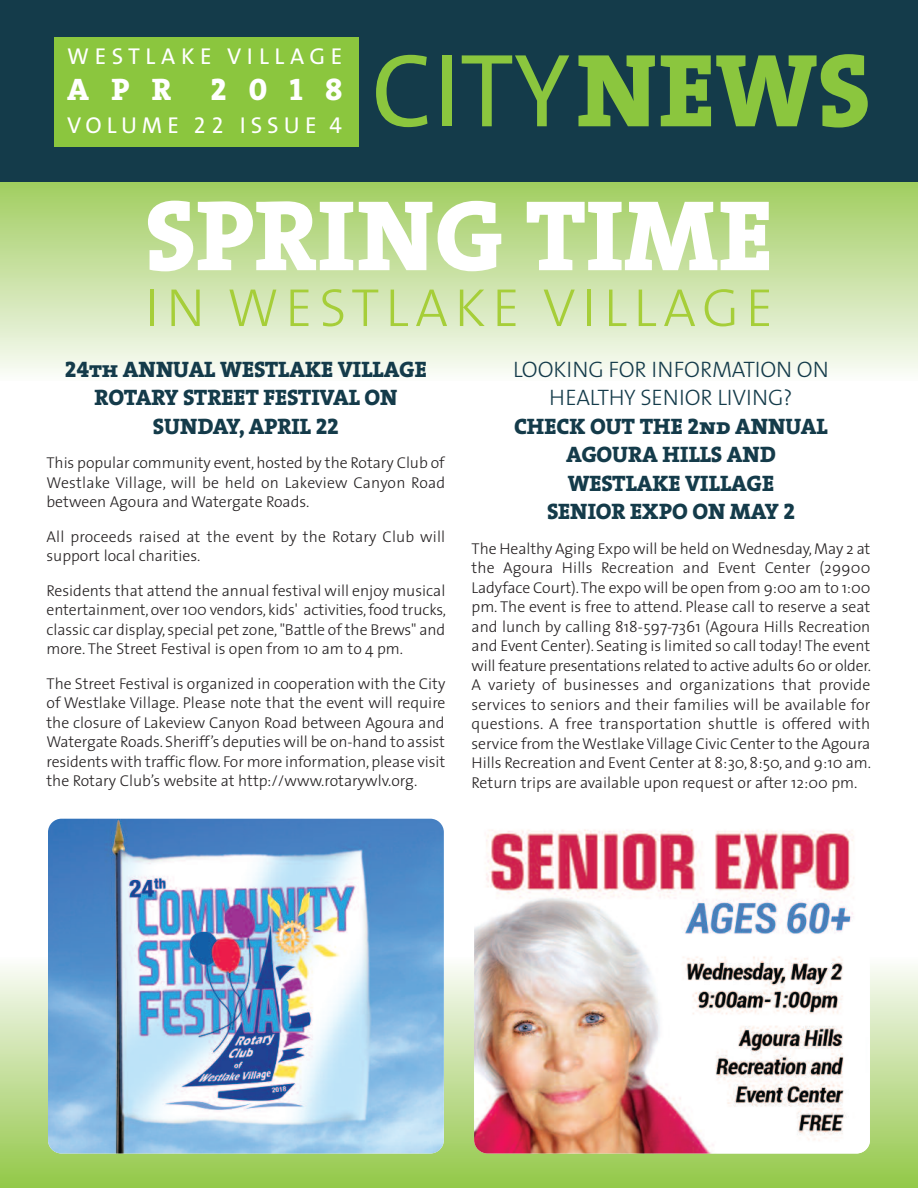
<style>
.page{position:relative;width:918px;height:1188px;background:#fff}
.page>*{position:absolute;margin:0;border:0;box-sizing:border-box;transform-origin:0 0}
.t1{font:105px "The Sans Caps";color:#8bc63e}
.t2{font:800 101.25px "The Serif";color:#fff}
.t3{font:300 54px "The Sans";letter-spacing:.125em;color:#a6ce39}
.t4{font:31.35px "The Serif Extra Bold Caps";letter-spacing:.715em;color:#fff}
.t5{font:23.1px "The Sans Caps";letter-spacing:.235em;color:#fff}
.t6{font:23.1px "The Sans Caps";letter-spacing:.215em;color:#fff}
.t7{font:22.5px/28.5px "The Serif Extra Bold Caps";letter-spacing:-.005em;color:#143b4a;text-align:center}
.t8{font:300 22.5px/28.5px "The Sans";letter-spacing:-.005em;color:#143b4a;text-align:center}
.t9{font:300 15.75px/19.5px "The Sans";color:#231f20;text-align:justify}
.s1{font-family:"The Serif Extra Bold Caps"}
</style>
<div class="page">
<svg style="left:0;top:182px;width:918px;height:191px;background:#cbe3a8"></svg>
<div style="left:0;top:958px;width:918px;height:230px;background:linear-gradient(to bottom,#fbfbf9,#93c748)"></div>
<div style="left:0;top:0;width:918px;height:182px;background:#143b4a"></div>
<div style="left:54px;top:37px;width:304px;height:109px;background:#8bc63e"></div>
<img style="left:48px;top:819px;width:396px;height:335px;border-radius:14px">
<img style="left:474px;top:819px;width:396px;height:335px;border-radius:14px">
<h3 class="t5" style="left:67px;top:49px;width:277px">WESTLAKE VILLAGE</h3>
<h3 class="t4" style="left:67px;top:79px;width:277px">APR 2018</h3>
<h3 class="t6" style="left:67px;top:118px;width:276px">VOLUME 22 ISSUE 4</h3>
<h1 class="t1" style="left:371px;top:55px;width:501px">CITY<span class="s1">NEWS</span></h1>
<h2 class="t2" style="left:145px;top:202px;width:630px">SPRING TIME</h2>
<h3 class="t3" style="left:145px;top:287px;width:630px">IN WESTLAKE VILLAGE</h3>
<h3 class="t7" style="left:65px;top:357px;width:363px">24th ANNUAL WESTLAKE VILLAGE<br>ROTARY STREET FESTIVAL ON<br>SUNDAY, APRIL 22</h3>
<p class="t9" style="left:46px;top:455px;width:400px">This popular community event,hosted by the Rotary Club of Westlake Village, will be held on Lakeview Canyon Road between Agoura and Watergate Roads.</p>
<p class="t9" style="left:46px;top:528px;width:400px">All proceeds raised at the event by the Rotary Club will support local charities.</p>
<p class="t9" style="left:46px;top:582px;width:401px">Residents that attend the annual festival will enjoy musical entertainment,over 100 vendors, kids' activities,food trucks, classic car display, special pet zone,"Battle of the Brews" and more. The Street Festival is open from 10 am to 4 pm.</p>
<p class="t9" style="left:46px;top:675px;width:401px">The Street Festival is organized in cooperation with the City of Westlake Village. Please note that the event will require the closure of Lakeview Canyon Road between Agoura and Watergate Roads. Sheriff’s deputies will be on-hand to assist residents with traffic flow. For more information,please visit the Rotary Club’s website at http://www.rotarywlv.org.</p>
<h3 class="t8" style="left:513px;top:357px;width:317px">LOOKING FOR INFORMATION ON<br>HEALTHY SENIOR LIVING?</h3>
<h3 class="t7" style="left:514px;top:414px;width:315px">CHECK OUT THE 2nd ANNUAL<br>AGOURA HILLS AND<br>WESTLAKE VILLAGE<br>SENIOR EXPO ON MAY 2</h3>
<p class="t9" style="left:472px;top:540px;width:401px">The Healthy Aging Expo will be held onWednesday,May 2 at the Agoura Hills Recreation and Event Center (29900<br>Ladyface Court).The expo will be open from 9:00 am to 1:00 pm. The event is free to attend. Please call to reserve a seat and lunch by calling 818-597-7361 (Agoura Hills Recreation and Event Center). Seating is limited so call today! The event will feature presentations related to active adults 60 or older.<br>A variety of businesses and organizations that provide services to seniors and their families will be available for questions. A free transportation shuttle is offered with service from theWestlakeVillage Civic Center to the Agoura Hills Recreation and Event Center at 8:30, 8:50, and 9:10 am.<br>Return trips are available upon request or after 12:00 pm.</p>
</div>
